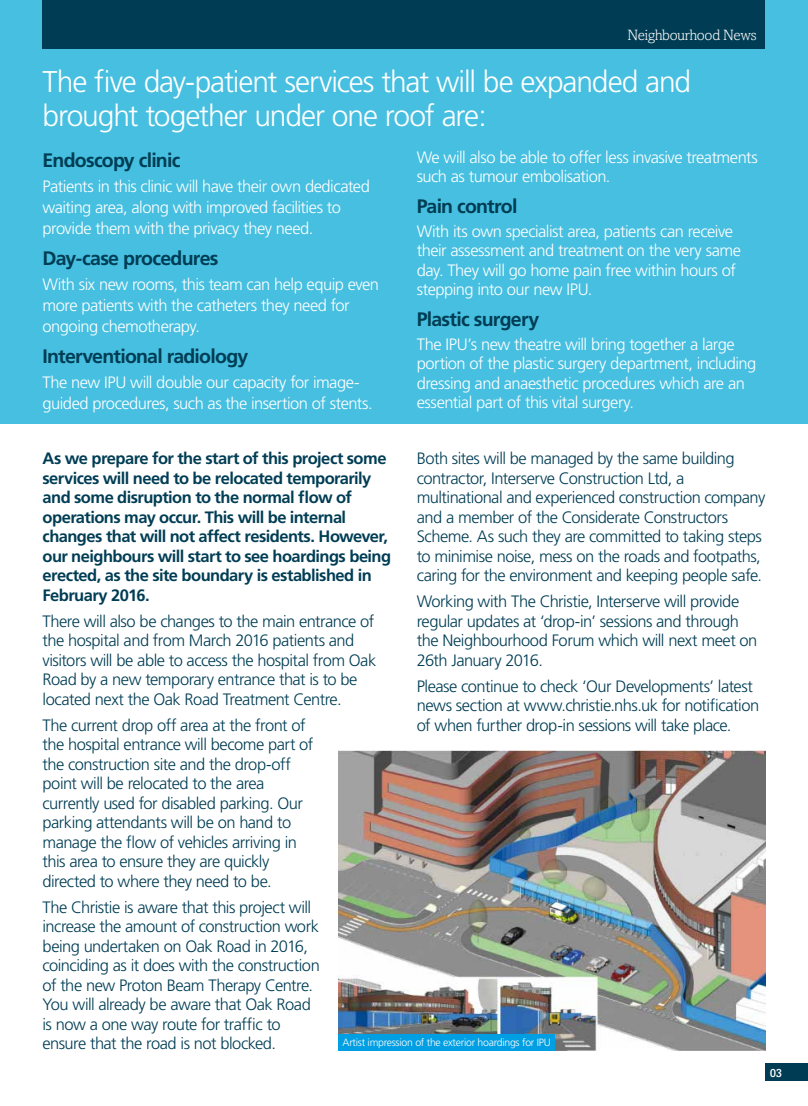
<style>
.page{position:relative;width:808px;height:1106px;background:#fff}
.page>*{position:absolute;margin:0;border:0;box-sizing:border-box;transform-origin:0 0}
.t1{font:300 30px/34.5px "Frutiger";letter-spacing:-.04em;color:#fff}
.t2{font:700 19.5px "Frutiger";letter-spacing:-.04em;color:#003d54}
.t3{font:300 16.5px/19.5px "Frutiger";letter-spacing:-.03em;color:#003d54}
.t4{font:300 16.5px/19.5px "Frutiger";letter-spacing:-.03em;color:#fff}
.t5{font:700 16.5px/19.5px "Frutiger";letter-spacing:-.035em;color:#003d54}
.t6{font:300 15px "Amasis";letter-spacing:-.015em;color:#fff}
.t7{font:500 12px "Amasis";color:#fff}
.t8{font:300 10.5px "Frutiger";letter-spacing:-.025em;color:#fff}
</style>
<div class="page">
<div style="left:0;top:0;width:808px;height:423px;background:#46bfe0"></div>
<div style="left:765px;top:1063px;width:43px;height:18px;background:#003d54"></div>
<div style="left:43px;top:0;width:722px;height:49px;background:#003d54"></div>
<img style="left:338px;top:751px;width:427px;height:299px">
<div style="left:338px;top:1034px;width:217px;height:16px;background:#009fe3"></div>
<p class="t6" style="left:627px;top:27px;width:131px">Neighbourhood News</p>
<h1 class="t1" style="left:43px;top:64px;width:650px">The five day-patient services that will be expanded and brought together under one roof are:</h1>
<p class="t2" style="left:43px;top:149px;width:139px">Endoscopy clinic</p>
<p class="t4" style="left:43px;top:176px;width:329px;line-height:20.7px">Patients in this clinic will have their own dedicated waiting area, along with improved facilities to provide them with the privacy they need.</p>
<p class="t2" style="left:43px;top:247px;width:178px">Day-case procedures</p>
<p class="t4" style="left:43px;top:274px;width:338px;line-height:20.7px">With six new rooms, this team can help equip even more patients with the catheters they need for ongoing chemotherapy.</p>
<p class="t2" style="left:43px;top:345px;width:207px">Interventional radiology</p>
<p class="t4" style="left:43px;top:372px;width:332px;line-height:20.7px">The new IPU will double our capacity for image&shy;guided procedures, such as the insertion of stents.</p>
<p class="t4" style="left:417px;top:147px;width:343px">We will also be able to offer less invasive treatments such as tumour embolisation.</p>
<p class="t2" style="left:417px;top:194px;width:102px">Pain control</p>
<p class="t4" style="left:417px;top:221px;width:326px">With its own specialist area, patients can receive their assessment and treatment on the very same day. They will go home pain free within hours of stepping into our new IPU.</p>
<p class="t2" style="left:417px;top:307px;width:124px">Plastic surgery</p>
<p class="t4" style="left:417px;top:334px;width:341px">The IPU’s new theatre will bring together a large portion of the plastic surgery department, including dressing and anaesthetic procedures which are an essential part of this vital surgery.</p>
<p class="t5" style="left:43px;top:448px;width:350px">As we prepare for the start of this project some services will need to be relocated temporarily and some disruption to the normal flow of operations may occur. This will be internal changes that will not affect residents. However, our neighbours will start to see hoardings being erected, as the site boundary is established in February 2016.</p>
<p class="t3" style="left:43px;top:611px;width:335px">There will also be changes to the main entrance of the hospital and from March 2016 patients and visitors will be able to access the hospital from Oak Road by a new temporary entrance that is to be located next the Oak Road Treatment Centre.</p>
<p class="t3" style="left:43px;top:715px;width:272px">The current drop off area at the front of the hospital entrance will become part of the construction site and the drop-off point will be relocated to the area currently used for disabled parking. Our parking attendants will be on hand to manage the flow of vehicles arriving in this area to ensure they are quickly directed to where they need to be.</p>
<p class="t3" style="left:43px;top:897px;width:279px">The Christie is aware that this project will increase the amount of construction work being undertaken on Oak Road in 2016, coinciding as it does with the construction of the new Proton Beam Therapy Centre.<br>You will already be aware that Oak Road is now a one way route for traffic to ensure that the road is not blocked.</p>
<p class="t3" style="left:417px;top:449px;width:350px">Both sites will be managed by the same building contractor, Interserve Construction Ltd, a multinational and experienced construction company and a member of the Considerate Constructors Scheme. As such they are committed to taking steps to minimise noise, mess on the roads and footpaths, caring for the environment and keeping people safe.</p>
<p class="t3" style="left:417px;top:592px;width:342px">Working with The Christie, Interserve will provide regular updates at ‘drop-in’ sessions and through the Neighbourhood Forum which will next meet on 26th January 2016.</p>
<p class="t3" style="left:417px;top:676px;width:344px">Please continue to check ‘Our Developments’ latest news section at www.christie.nhs.uk for notification of when further drop-in sessions will take place.</p>
<p class="t8" style="left:343px;top:1036px;width:210px">Artist impression of the exterior hoardings for IPU</p>
<p class="t7" style="left:770px;top:1065px;width:14px">03</p>
</div>
